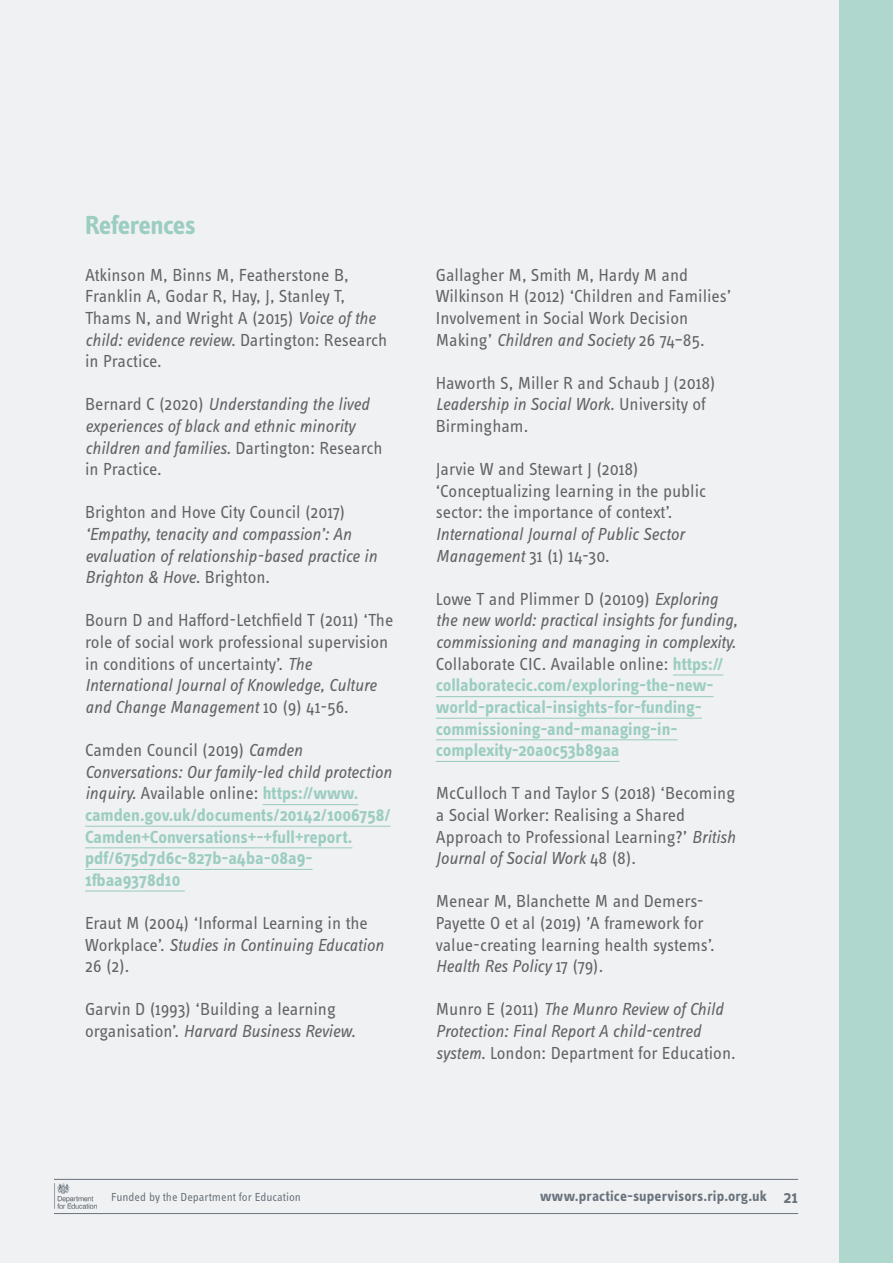
<style>
.page{position:relative;width:893px;height:1263px;background:#fff}
.page>*{position:absolute;margin:0;border:0;box-sizing:border-box;transform-origin:0 0}
.KB_Main_Heading{font:700 27px "Info Text Pro";letter-spacing:-.025em;color:#9bcdc1}
.PSDP_body_text{font:18px/21.6px "Info Text Pro";color:#636366}
.PSDP_body_text-2{font:700 18px/21.6px "Info Text Pro";color:#9bcdc1}
.PSDP_body_text-3{font:italic 18px/21.6px "Info Text Pro";color:#636366}
.t1{font:600 18px "Info Text Pro";color:#69737d}
.t2{font:700 15px "Info Text Pro";letter-spacing:.01em;color:#69737d}
.t3{font:12px "Info Text Pro";color:#69737d}
.s1{font-style:italic}
.s2{font-style:normal}
.s3{font-weight:400;color:#636366}
.s4{font-weight:400;font-style:italic;color:#636366}
</style>
<div class="page">
<div style="left:839px;top:0;width:54px;height:1263px;background:#afd7cd"></div>
<div style="left:0;top:0;width:839px;height:1263px;background:#f0f1f2"></div>
<img style="left:54px;top:1183px;width:42px;height:25px">
<hr style="left:54px;top:1213px;width:744px;height:1px;background:#69737d">
<hr style="left:54px;top:1179px;width:744px;height:1px;background:#69737d">
<hr style="left:263px;top:804px;width:95px;height:1px;background:#9bcdc1">
<hr style="left:85px;top:826px;width:306px;height:1px;background:#9bcdc1">
<hr style="left:85px;top:847px;width:267px;height:1px;background:#9bcdc1">
<hr style="left:85px;top:869px;width:228px;height:1px;background:#9bcdc1">
<hr style="left:85px;top:890px;width:100px;height:1px;background:#9bcdc1">
<hr style="left:673px;top:674px;width:50px;height:1px;background:#9bcdc1">
<hr style="left:436px;top:696px;width:278px;height:1px;background:#9bcdc1">
<hr style="left:436px;top:718px;width:266px;height:1px;background:#9bcdc1">
<hr style="left:436px;top:739px;width:242px;height:1px;background:#9bcdc1">
<hr style="left:436px;top:761px;width:183px;height:1px;background:#9bcdc1">
<p class="KB_Main_Heading" style="left:85px;top:209px;width:112px">References</p>
<p class="PSDP_body_text" style="left:85px;top:264px;width:304px">Atkinson M, Binns M, Featherstone B, Franklin A, Godar R, Hay, J, Stanley T, Thams N, and Wright A (2015) <span class="s1">Voice of the child: evidence review.</span> Dartington: Research in Practice.</p>
<p class="PSDP_body_text-3" style="left:85px;top:393px;width:299px"><span class="s2">Bernard C (2020)</span> Understanding the lived experiences of black and ethnic minority children and families. <span class="s2">Dartington: Research in Practice.</span></p>
<p class="PSDP_body_text-3" style="left:85px;top:501px;width:294px"><span class="s2">Brighton and Hove City Council (2017) </span>‘Empathy, tenacity and compassion’: An evaluation of relationship-based practice in Brighton &amp; Hove. <span class="s2">Brighton.</span></p>
<p class="PSDP_body_text" style="left:85px;top:609px;width:310px">Bourn D and Hafford-Letchfield T (2011) ‘The role of social work professional supervision in conditions of uncertainty’. <span class="s1">The International Journal of Knowledge, Culture and Change Management</span> 10 (9) 41-56.</p>
<p class="PSDP_body_text-2" style="left:85px;top:739px;width:308px"><span class="s3">Camden Council (2019)</span> <span class="s4">Camden Conversations: Our family-led child protection inquiry.</span> <span class="s3">Available online:</span> https://www. camden.gov.uk/documents/20142/1006758/ Camden+Conversations+-+full+report. pdf/675d7d6c-827b-a4ba-08a9- 1fbaa9378d10</p>
<p class="PSDP_body_text" style="left:85px;top:912px;width:300px">Eraut M (2004) ‘Informal Learning in the<br>Workplace’. <span class="s1">Studies in Continuing Education<br></span>26 (2).</p>
<p class="PSDP_body_text" style="left:85px;top:998px;width:272px">Garvin D (1993) ‘Building a learning organisation’. <span class="s1">Harvard Business Review.</span></p>
<p class="PSDP_body_text" style="left:436px;top:264px;width:297px">Gallagher M, Smith M, Hardy M and Wilkinson H (2012) ‘Children and Families’ Involvement in Social Work Decision Making’ <span class="s1">Children and Society</span> 26 74–85.</p>
<p class="PSDP_body_text" style="left:436px;top:372px;width:281px">Haworth S, Miller R and Schaub J (2018)<br><span class="s1">Leadership in Social Work.</span> University of<br>Birmingham.</p>
<p class="PSDP_body_text" style="left:436px;top:458px;width:272px">Jarvie W and Stewart J (2018) ‘Conceptualizing learning in the public sector: the importance of context’.<br><span class="s1">International Journal of Public Sector Management</span> 31 (1) 14-30.</p>
<p class="PSDP_body_text-2" style="left:436px;top:588px;width:303px"><span class="s3">Lowe T and Plimmer D (20109)</span> <span class="s4">Exploring the new world: practical insights for funding, commissioning and managing in complexity.<br></span><span class="s3">Collaborate CIC. Available online:</span> https:// collaboratecic.com/exploring-the-new&shy;world-practical-insights-for-funding&shy;commissioning-and-managing-in&shy;complexity-20a0c53b89aa</p>
<p class="PSDP_body_text" style="left:436px;top:782px;width:301px">McCulloch T and Taylor S (2018) ‘Becoming a Social Worker: Realising a Shared Approach to Professional Learning?’ <span class="s1">British Journal of Social Work</span> 48 (8).</p>
<p class="PSDP_body_text" style="left:436px;top:890px;width:280px">Menear M, Blanchette M and Demers-Payette O et al (2019) ’A framework for value-creating learning health systems’.<br><span class="s1">Health Res Policy</span> 17 (79).</p>
<p class="PSDP_body_text-3" style="left:436px;top:998px;width:301px"><span class="s2">Munro E (2011)</span> The Munro Review of Child<br>Protection: Final Report A child-centred system. <span class="s2">London: Department for Education.</span></p>
<p class="t3" style="left:111px;top:1190px;width:191px">Funded by the Department for Education</p>
<p class="t2" style="left:540px;top:1187px;width:228px">www.practice-supervisors.rip.org.uk</p>
<p class="t1" style="left:784px;top:1186px;width:16px">21</p>
</div>
